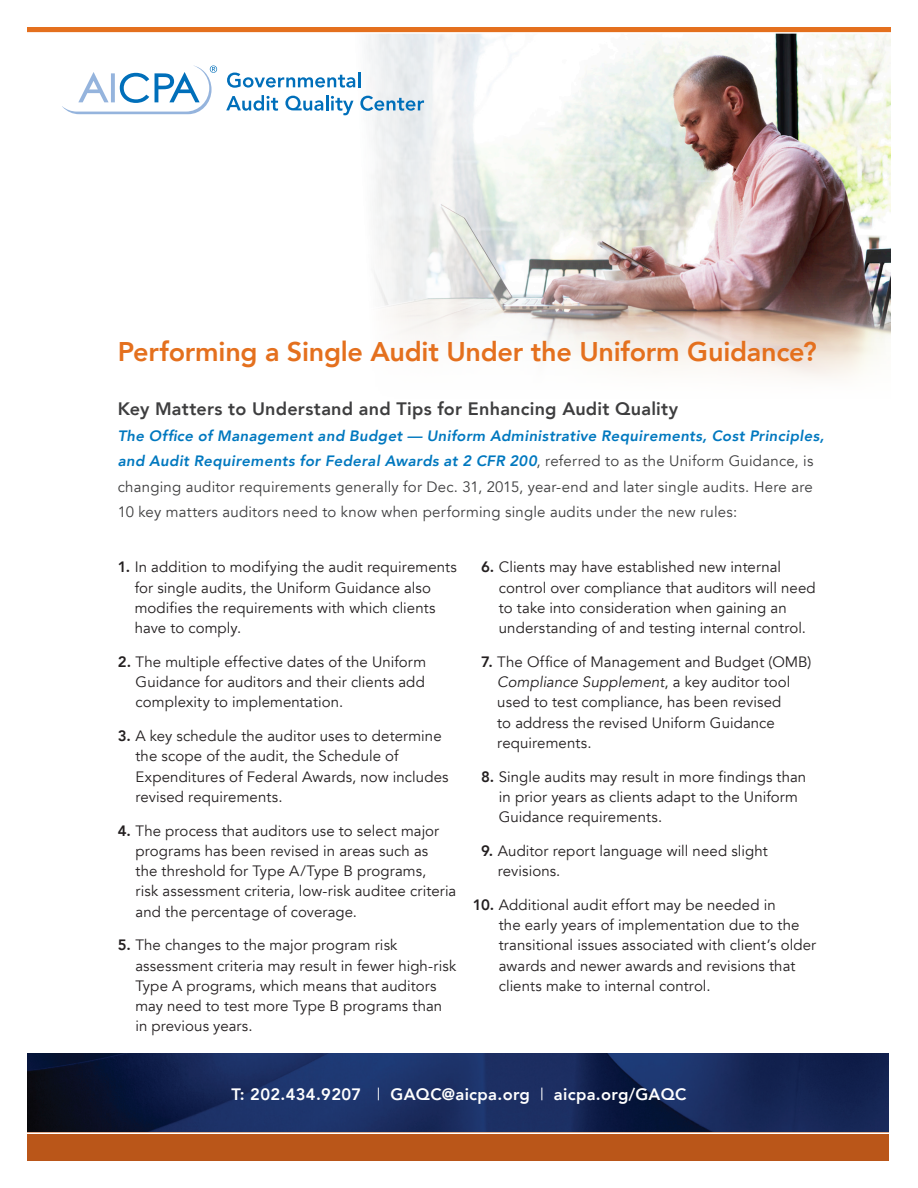
<style>
.page{position:relative;width:918px;height:1188px;background:#fff}
.page>*{position:absolute;margin:0;border:0;box-sizing:border-box;transform-origin:0 0}
.t1{font:800 27px "Avenir LT Com";letter-spacing:-.01em;color:#e4701e}
.Body{font:800 18px "Avenir LT Com";letter-spacing:.015em;color:#3e3e3f}
.color_bar_copy{font:800 16.5px "Avenir LT Com";letter-spacing:.02em;color:#fff}
.HEADER_2{font:15px/20.2px "Avenir LT Com";letter-spacing:.005em;color:#231f20}
.Body-2{font:15px/25.5px "Avenir LT Com";letter-spacing:.015em;color:#3e3e3f}
.s1{font-weight:800;font-style:italic;color:#0078bf}
.s2{font-weight:800}
.s3{font-style:italic}
.s4{font-weight:400}
</style>
<div class="page">
<img style="left:343px;top:34px;width:548px;height:278px">
<img style="left:27px;top:1053px;width:862px;height:79px">
<div style="left:27px;top:1132px;width:862px;height:29px;background:#ba5619"></div>
<hr style="left:0;top:1132px;width:918px;height:2px;background:#fff">
<div style="left:27px;top:27px;width:864px;height:6px;background:#e4701e"></div>
<hr style="left:27px;top:32px;width:864px;height:2px;background:#fff">
<svg style="left:392px;top:312px;width:499px;height:66px"></svg>
<svg style="left:62px;top:66px;width:155px;height:48px"></svg>
<svg style="left:227px;top:72px;width:133px;height:16px"></svg>
<svg style="left:226px;top:95px;width:52px;height:16px"></svg>
<svg style="left:285px;top:95px;width:68px;height:20px"></svg>
<svg style="left:360px;top:96px;width:64px;height:15px"></svg>
<p class="t1" style="left:118px;top:335px;width:700px">Performing a Single Audit Under the Uniform Guidance?</p>
<p class="Body" style="left:118px;top:398px;width:562px">Key Matters to Understand and Tips for Enhancing Audit Quality</p>
<p class="Body-2" style="left:118px;top:423px;width:708px"><span class="s1">The Office of Management and Budget — Uniform Administrative Requirements, Cost Principles, and Audit Requirements for Federal Awards at 2 CFR 200</span>, referred to as the Uniform Guidance, is changing auditor requirements generally for Dec. 31, 2015, year-end and later single audits. Here are 10 key matters auditors need to know when performing single audits under the new rules:</p>
<p class="HEADER_2" style="left:135px;top:557px;width:324px;text-indent:-17px"><span class="s2">1.</span> In addition to modifying the audit requirements for single audits, the Uniform Guidance also modifies the requirements with which clients have to comply.</p>
<p class="HEADER_2" style="left:136px;top:652px;width:292px;text-align:justify;text-indent:-18px"><span class="s2">2.</span> The multiple effective dates of the Uniform Guidance for auditors and their clients add complexity to implementation.</p>
<p class="HEADER_2" style="left:135px;top:726px;width:315px;text-indent:-18px"><span class="s2">3.</span> A key schedule the auditor uses to determine the scope of the audit, the Schedule of Expenditures of Federal Awards, now includes revised requirements.</p>
<p class="HEADER_2" style="left:136px;top:821px;width:322px;text-indent:-18px"><span class="s2">4.</span> The process that auditors use to select major programs has been revised in areas such as<br>the threshold for Type A/Type B programs,<br>risk assessment criteria, low-risk auditee criteria and the percentage of coverage.</p>
<p class="HEADER_2" style="left:135px;top:935px;width:322px;text-indent:-18px"><span class="s2">5.</span> The changes to the major program risk assessment criteria may result in fewer high-risk Type A programs, which means that auditors may need to test more Type B programs than in previous years.</p>
<p class="HEADER_2" style="left:499px;top:557px;width:318px;text-indent:-18px"><span class="s2">6.</span> Clients may have established new internal control over compliance that auditors will need to take into consideration when gaining an understanding of and testing internal control.</p>
<p class="HEADER_2" style="left:497px;top:652px;width:316px;text-indent:-16px"><span class="s2">7.</span> The Office of Management and Budget (OMB)<br><span class="s3">Compliance Supplement</span>, a key auditor tool used to test compliance, has been revised<br>to address the revised Uniform Guidance requirements.</p>
<p class="HEADER_2" style="left:499px;top:767px;width:309px;text-indent:-18px"><span class="s2">8.</span> Single audits may result in more findings than in prior years as clients adapt to the Uniform<br>Guidance requirements.</p>
<p class="HEADER_2" style="left:498px;top:841px;width:271px;text-indent:-17px"><span class="s2">9.</span> Auditor report language will need slight revisions.</p>
<p class="HEADER_2" style="left:499px;top:895px;width:319px;text-indent:-26px"><span class="s2">10.</span> Additional audit effort may be needed in<br>the early years of implementation due to the transitional issues associated with client’s older awards and newer awards and revisions that clients make to internal control.</p>
<p class="color_bar_copy" style="left:231px;top:1085px;width:457px">T: 202.434.9207 <span class="s4">|</span> GAQC@aicpa.org <span class="s4">|</span> aicpa.org/GAQC</p>
</div>
